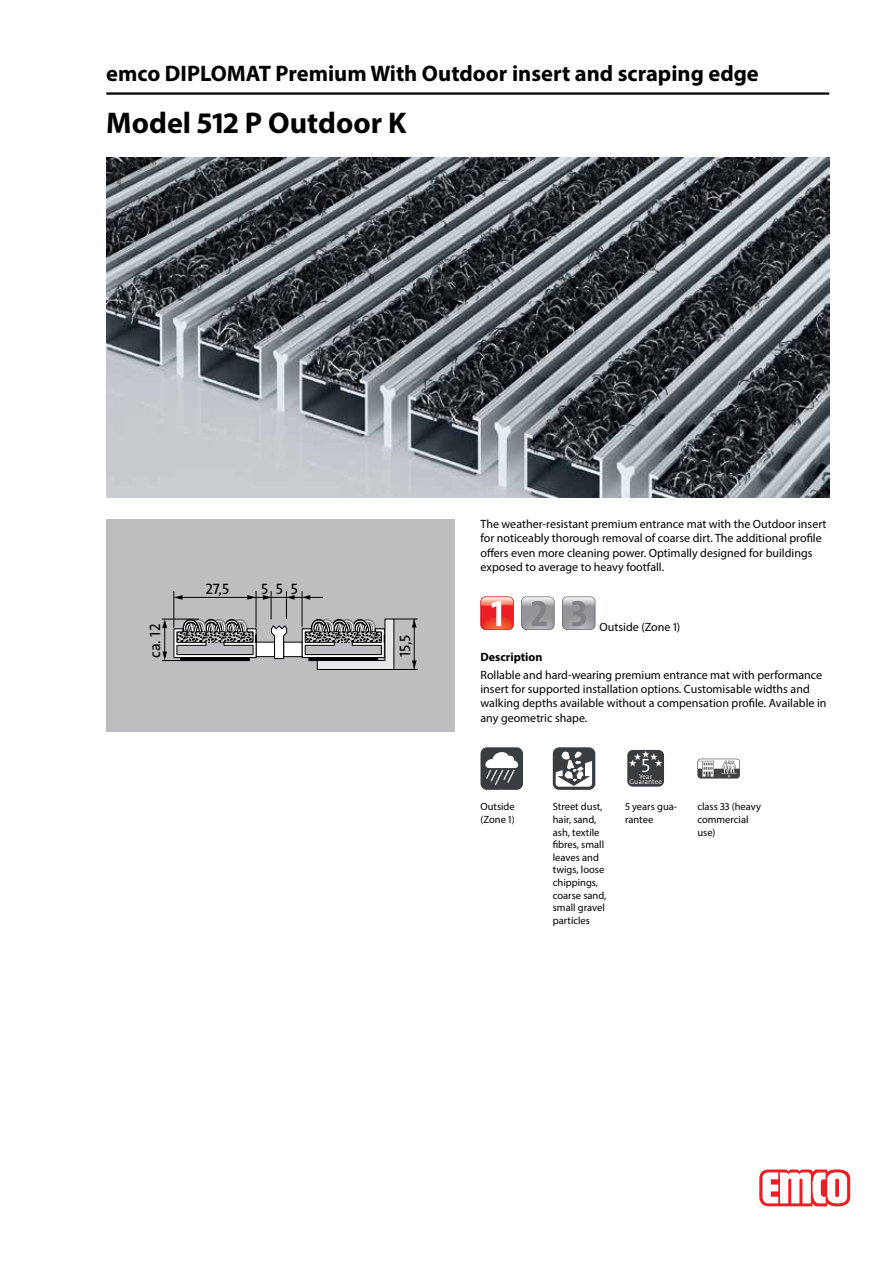
<style>
.page{position:relative;width:893px;height:1263px;background:#fff}
.page>*{position:absolute;margin:0;border:0;box-sizing:border-box;transform-origin:0 0}
.t1{font:700 30px "Myriad Pro";color:#000}
.t2{font:700 22.5px "Myriad Pro";color:#000}
.t3{font:300 19.5px "The Sans Os F";color:#fff}
.t4{font:15.15px "The Sans Os F";color:#000}
.t5{font:12px/14.4px "Myriad Pro";color:#000}
.t6{font:700 12px "Myriad Pro";color:#000}
.t7{font:10.5px/12.6px "Myriad Pro";color:#000}
.t8{font:300 7.05px/5.2px "The Sans Os F";color:#fff;text-align:center}
</style>
<div class="page">
<img style="left:106px;top:157px;width:723px;height:340px">
<hr style="left:106px;top:92px;width:723px;height:3px;background:#000">
<svg style="left:759px;top:1169px;width:91px;height:37px"></svg>
<div style="left:106px;top:519px;width:349px;height:212px;background:#bcbec0"></div>
<div style="left:256px;top:642px;width:19px;height:15px;background:#fff"></div>
<div style="left:256px;top:642px;width:19px;height:15px;border:1px solid #000"></div>
<div style="left:284px;top:642px;width:18px;height:15px;background:#fff"></div>
<div style="left:283px;top:642px;width:20px;height:15px;border:1px solid #000"></div>
<hr style="left:175px;top:597px;width:81px;height:1px;background:#000">
<svg style="left:247px;top:595px;width:9px;height:5px"></svg>
<svg style="left:174px;top:595px;width:9px;height:5px"></svg>
<hr style="left:173px;top:591px;width:1px;height:36px;background:#000">
<hr style="left:256px;top:591px;width:1px;height:36px;background:#000">
<svg style="left:162px;top:619px;width:95px;height:42px"></svg>
<svg style="left:301px;top:618px;width:116px;height:52px"></svg>
<svg style="left:303px;top:595px;width:7px;height:5px"></svg>
<hr style="left:256px;top:597px;width:67px;height:1px;background:#000">
<hr style="left:302px;top:591px;width:1px;height:35px;background:#000">
<svg style="left:263px;top:591px;width:9px;height:28px"></svg>
<svg style="left:286px;top:591px;width:9px;height:27px"></svg>
<svg style="left:271px;top:625px;width:16px;height:34px"></svg>
<svg style="left:521px;top:597px;width:33px;height:33px"></svg>
<svg style="left:562px;top:597px;width:33px;height:33px"></svg>
<svg style="left:480px;top:597px;width:34px;height:33px"></svg>
<div style="left:480px;top:747px;width:43px;height:43px;background:#3a3d40;border-radius:6px"></div>
<svg style="left:485px;top:752px;width:34px;height:33px"></svg>
<div style="left:553px;top:747px;width:42px;height:43px;background:#3a3d40;border-radius:6px"></div>
<svg style="left:556px;top:751px;width:36px;height:36px"></svg>
<div style="left:627px;top:750px;width:37px;height:37px;background:#3a3d40;border-radius:5px"></div>
<svg style="left:629px;top:750px;width:33px;height:16px"></svg>
<svg style="left:697px;top:759px;width:43px;height:19px"></svg>
<h2 class="t2" style="left:106px;top:59px;width:654px">emco DIPLOMAT Premium With Outdoor insert and scraping edge</h2>
<h1 class="t1" style="left:106px;top:103px;width:302px">Model 512 P Outdoor K</h1>
<p class="t4" style="left:206px;top:579px;width:25px">27,5</p>
<p class="t4" style="left:261px;top:579px;width:38px">555</p>
<p class="t4" style="left:145px;top:658px;width:36px;rotate:-90deg">ca. 12</p>
<p class="t4" style="left:395px;top:657px;width:24px;rotate:-90deg">15,5</p>
<p class="t5" style="left:480px;top:516px;width:348px">The weather-resistant premium entrance mat with the Outdoor insert for noticeably thorough removal of coarse dirt. The additional profile offers even more cleaning power. Optimally designed for buildings exposed to average to heavy footfall.</p>
<p class="t5" style="left:600px;top:619px;width:82px">Outside (Zone 1)</p>
<p class="t6" style="left:480px;top:649px;width:63px">Description</p>
<p class="t5" style="left:480px;top:667px;width:348px">Rollable and hard-wearing premium entrance mat with performance insert for supported installation options. Customisable widths and walking depths available without a compensation profile. Available in any geometric shape.</p>
<p class="t7" style="left:480px;top:800px;width:36px">Outside (Zone 1)</p>
<p class="t7" style="left:553px;top:800px;width:55px">Street dust, hair, sand, ash, textile fibres, small leaves and twigs, loose chippings, coarse sand, small gravel particles</p>
<h3 class="t3" style="left:641px;top:753px;width:10px">5</h3>
<p class="t8" style="left:629px;top:774px;width:34px">Year<br>Guarantee</p>
<p class="t7" style="left:625px;top:800px;width:53px">5 years gua&shy;rantee</p>
<p class="t7" style="left:697px;top:800px;width:65px">class 33 (heavy commercial use)</p>
</div>
